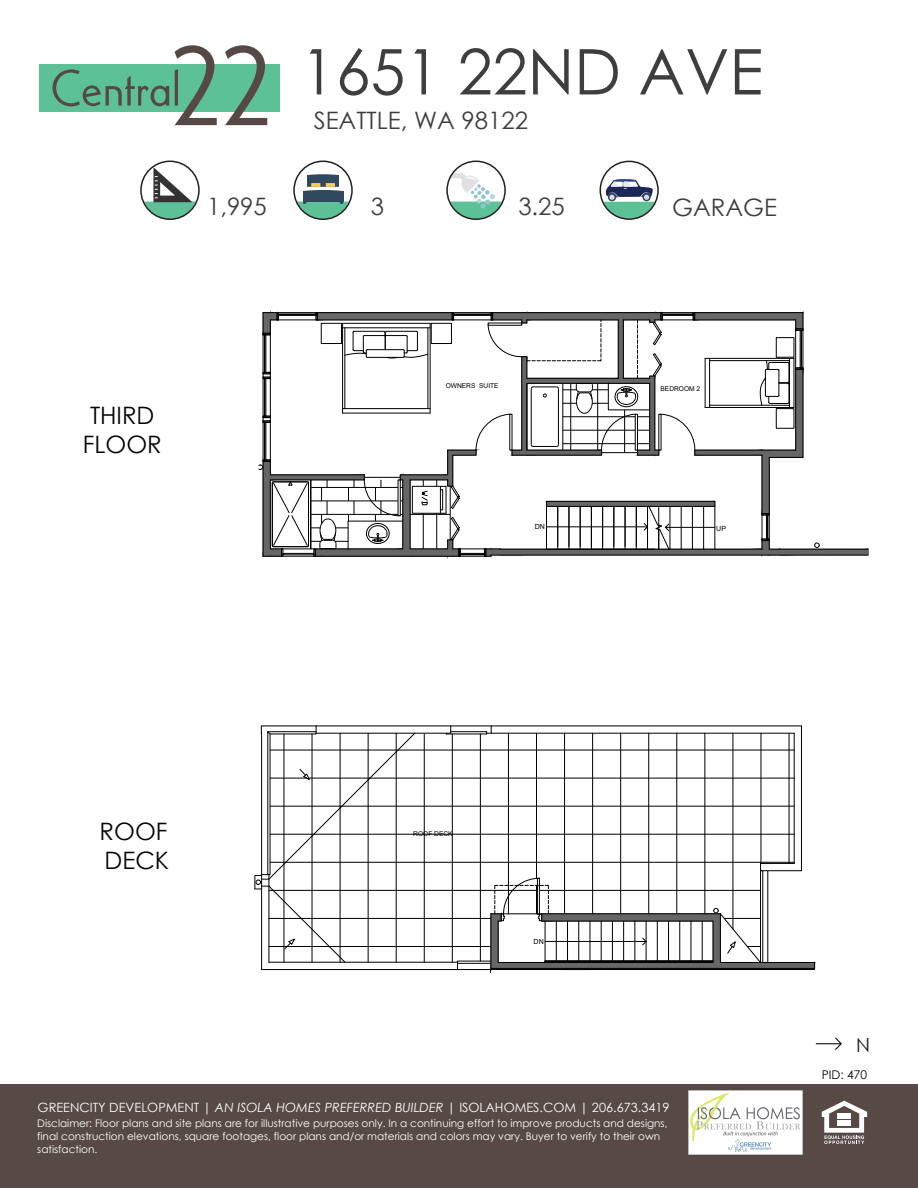
<style>
.page{position:relative;width:918px;height:1188px;background:#fff}
.page>*{position:absolute;margin:0;border:0;box-sizing:border-box;transform-origin:0 0}
.t1{font:300 118.35px "Casablanca URW";color:#564945}
.t2{font:63px "Century Gothic";color:#3e3e3f}
.t3{font:300 52.8px "Casablanca URW";color:#564945}
.t4{font:24px "Century Gothic";color:#3e3e3f}
.t5{font:24px/28.8px "Century Gothic";color:#040503;text-align:center}
.t6{font:19.5px "Century Gothic";color:#231f20}
.t7{font:12.75px "Century Gothic";color:#fff}
.t8{font:12px "Century Gothic";color:#040503}
.t9{font:10.5px/12.6px "Century Gothic";color:#fff}
.t10{font:7.05px "Arial";color:#000}
.t11{font:6.6px "Arial";color:#000}
.s1{font-style:italic}
</style>
<div class="page">
<div style="left:0;top:1084px;width:918px;height:104px;background:#574945"></div>
<div style="left:446px;top:161px;width:60px;height:59px;border:2px solid #231f20;border-radius:50%"></div>
<svg style="left:450px;top:173px;width:52px;height:46px"></svg>
<div style="left:293px;top:161px;width:60px;height:59px;border:2px solid #231f20;border-radius:50%"></div>
<svg style="left:297px;top:174px;width:52px;height:45px"></svg>
<div style="left:140px;top:161px;width:60px;height:59px;border:2px solid #231f20;border-radius:50%"></div>
<svg style="left:144px;top:167px;width:52px;height:52px"></svg>
<svg style="left:603px;top:179px;width:52px;height:40px"></svg>
<div style="left:600px;top:161px;width:59px;height:59px;border:2px solid #231f20;border-radius:50%"></div>
<svg style="left:822px;top:1101px;width:45px;height:43px"></svg>
<div style="left:837px;top:1114px;width:14px;height:5px;background:#fff"></div>
<div style="left:837px;top:1121px;width:14px;height:5px;background:#fff"></div>
<img style="left:689px;top:1091px;width:113px;height:63px">
<svg style="left:816px;top:1038px;width:26px;height:12px"></svg>
<div style="left:40px;top:64px;width:240px;height:48px;background:#5dc197"></div>
<svg style="left:259px;top:312px;width:610px;height:248px"></svg>
<svg style="left:255px;top:726px;width:560px;height:247px"></svg>
<h1 class="t1" style="left:168px;top:20px;width:108px">22</h1>
<h3 class="t3" style="left:51px;top:59px;width:132px">Central</h3>
<h2 class="t2" style="left:301px;top:28px;width:464px">1651 22ND AVE</h2>
<h3 class="t4" style="left:314px;top:104px;width:216px">SEATTLE, WA 98122</h3>
<h3 class="t4" style="left:207px;top:190px;width:61px">1,995</h3>
<h3 class="t4" style="left:371px;top:189px;width:15px">3</h3>
<h3 class="t4" style="left:518px;top:190px;width:48px">3.25</h3>
<h3 class="t4" style="left:672px;top:190px;width:106px">GARAGE</h3>
<h3 class="t5" style="left:83px;top:401px;width:81px">THIRD<br>FLOOR</h3>
<p class="t11" style="left:446px;top:381px;width:54px">OWNERS SUITE</p>
<p class="t11" style="left:661px;top:385px;width:41px">BEDROOM 2</p>
<p class="t10" style="left:535px;top:522px;width:12px">DN</p>
<p class="t10" style="left:716px;top:523px;width:11px">UP</p>
<h3 class="t5" style="left:100px;top:817px;width:71px;text-align:left">ROOF<br>DECK</h3>
<p class="t11" style="left:413px;top:830px;width:41px">ROOF DECK</p>
<p class="t10" style="left:534px;top:937px;width:12px">DN</p>
<p class="t7" style="left:38px;top:1099px;width:634px">GREENCITY DEVELOPMENT | <span class="s1">AN ISOLA HOMES PREFERRED BUILDER</span> | ISOLAHOMES.COM | 206.673.3419</p>
<p class="t9" style="left:37px;top:1117px;width:632px">Disclaimer: Floor plans and site plans are for illustrative purposes only. In a continuing effort to improve products and designs, final construction elevations, square footages, floor plans and/or materials and colors may vary. Buyer to verify to their own satisfaction.</p>
<h3 class="t6" style="left:870px;top:1059px;width:15px;rotate:-180deg">N</h3>
<p class="t8" style="left:822px;top:1066px;width:47px">PID: 470</p>
</div>
